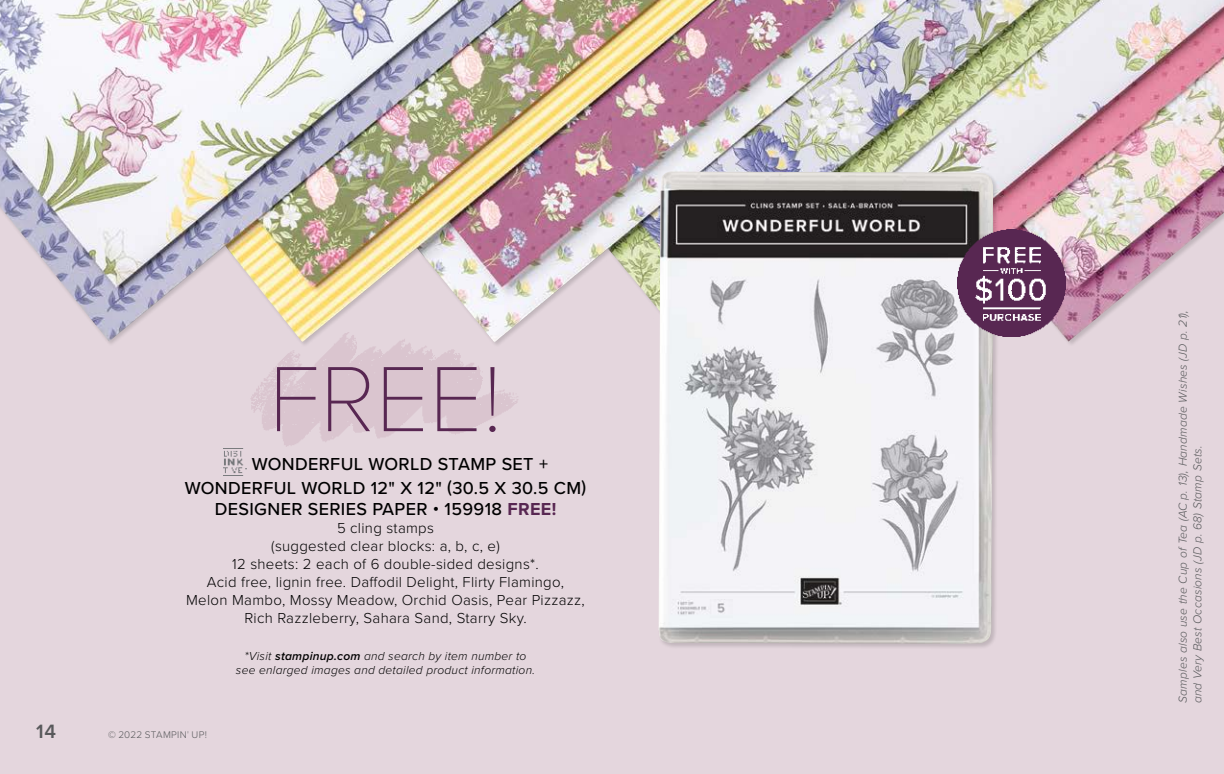
<style>
.page{position:relative;width:1224px;height:774px;background:#e4d6dd}
.page>*{position:absolute;margin:0;border:0;box-sizing:border-box;transform-origin:0 0}
.t1{font:100 96px "Proxima Nova T";color:#582752}
.t2{font:600 20px "Proxima Nova";color:#58595b}
.t3{font:500 18px/24px "Proxima Nova";letter-spacing:.02em;color:#000}
.t4{font:300 15px/18px "Proxima Nova";letter-spacing:.02em;color:#000;text-align:center}
.t5{font:italic 300 12px/14.4px "Proxima Nova";letter-spacing:.02em;color:#58595b}
.t6{font:italic 300 12px/14.4px "Proxima Nova";letter-spacing:.02em;color:#000;text-align:center}
.t7{font:300 10px "Proxima Nova";letter-spacing:.03em;color:#58595b}
.s1{font-weight:700;color:#582752}
.s2{font-weight:600}
.s3{font-family:"Proxima Nova T";font-weight:100}
</style>
<div class="page">
<img style="left:0;top:0;width:1224px;height:343px">
<img style="left:223px;top:450px;width:23px;height:26px">
<div style="left:657px;top:170px;width:342px;height:479px;background:#000;opacity:.15"></div>
<img style="left:658px;top:171px;width:335px;height:473px">
<img style="left:235px;top:314px;width:292px;height:133px">
<img style="left:958px;top:229px;width:108px;height:108px">
<h1 class="t1" style="left:269px;top:328px;width:235px">FREE!</h1>
<p class="t3" style="left:185px;top:451px;width:403px;text-indent:67px">WONDERFUL WORLD STAMP SET +<br>WONDERFUL WORLD 12" X 12" (30.5 X 30.5 CM)</p>
<p class="t3" style="left:215px;top:497px;width:343px">DESIGNER SERIES PAPER • 159918 <span class="s1">FREE!</span></p>
<p class="t4" style="left:186px;top:519px;width:400px">5 cling stamps<br>(suggested clear blocks: a, b, c, e)<br>12 sheets: 2 each of 6 double-sided designs*.<br>Acid free, lignin free. Daffodil Delight, Flirty Flamingo, Melon Mambo, Mossy Meadow, Orchid Oasis, Pear Pizzazz, Rich Razzleberry, Sahara Sand, Starry Sky.</p>
<p class="t6" style="left:236px;top:648px;width:301px">*Visit <span class="s2">stampinup.com</span> and search by item number to see enlarged images and detailed product information.</p>
<h2 class="t2" style="left:36px;top:716px;width:22px">14</h2>
<p class="t7" style="left:108px;top:727px;width:101px">© 2022 STAMPIN<span class="s3">'</span> UP!</p>
<p class="t5" style="left:1175px;top:703px;width:395px;rotate:-90deg">Samples also use the Cup of Tea (AC p. 13), Handmade Wishes (JD p. 21), and Very Best Occasions (JD p. 68) Stamp Sets.</p>
</div>
